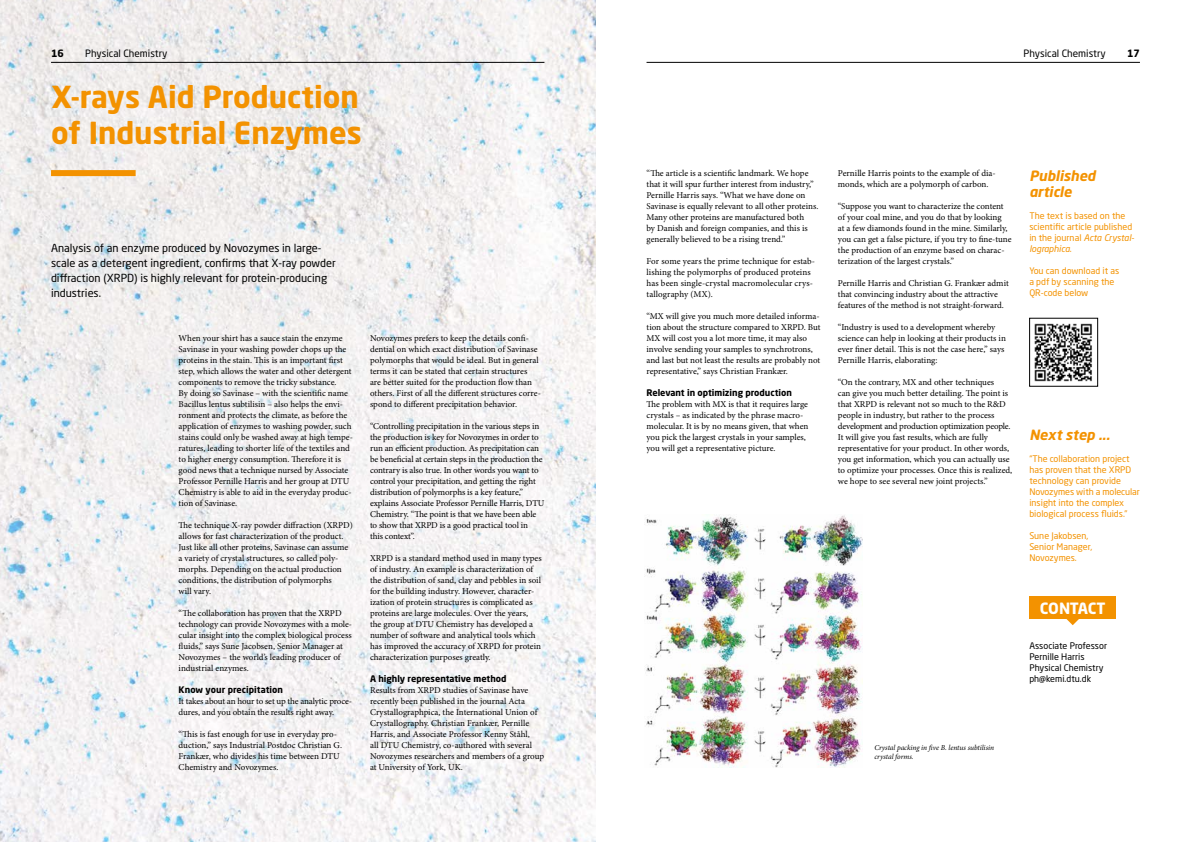
<style>
.page{position:relative;width:1191px;height:842px;background:#fff}
.page>*{position:absolute;margin:0;border:0;box-sizing:border-box;transform-origin:0 0}
.t1{font:700 30px/36px "Neo Sans Std";color:#f39200}
.t2{font:700 15.4px "Neo Sans Std";letter-spacing:-.02em;color:#fff}
.t3{font:italic 700 14px/16px "Neo Sans Std";color:#f39200}
.t4{font:11px/15px "Neo Sans Std";color:#000}
.t5{font:10px "Neo Sans Std";color:#000}
.t6{font:700 10px "Neo Sans Std";color:#000}
.t7{font:9px/11px "Minion Pro";letter-spacing:-.005em;color:#000}
.t8{font:9px/11px "Neo Sans Std";color:#f39200}
.t9{font:700 9px "Neo Sans Std";color:#000}
.t10{font:9px/11px "Neo Sans Std";color:#000}
.t11{font:italic 7.5px/9px "Minion Pro";letter-spacing:-.01em;color:#000}
.s1{font-style:italic}
</style>
<div class="page">
<img style="left:0;top:0;width:595px;height:842px">
<img style="left:644px;top:515px;width:218px;height:252px">
<svg style="left:1066px;top:619px;width:13px;height:6px"></svg>
<div style="left:1029px;top:597px;width:87px;height:22px;background:#f39200"></div>
<img style="left:1034px;top:323px;width:58px;height:59px">
<div style="left:1029px;top:318px;width:69px;height:68px;border:1px solid #000"></div>
<div style="left:51px;top:170px;width:85px;height:6px;background:#f39200"></div>
<hr style="left:51px;top:62px;width:493px;height:1px;background:#000">
<hr style="left:646px;top:62px;width:494px;height:1px;background:#000">
<p class="t6" style="left:51px;top:47px;width:14px">16</p>
<p class="t5" style="left:85px;top:47px;width:84px">Physical Chemistry</p>
<p class="t5" style="left:1023px;top:47px;width:84px">Physical Chemistry</p>
<p class="t6" style="left:1127px;top:47px;width:14px">17</p>
<h1 class="t1" style="left:51px;top:78px;width:312px">X-rays Aid Production of Industrial Enzymes</h1>
<p class="t4" style="left:51px;top:240px;width:286px">Analysis of an enzyme produced by Novozymes in large&shy;scale as a detergent ingredient, confirms that X-ray powder diffraction (XRPD) is highly relevant for protein-producing industries.</p>
<p class="t7" style="left:179px;top:333px;width:175px">When your shirt has a sauce stain the enzyme Savinase in your washing powder chops up the proteins in the stain. This is an important first step, which allows the water and other detergent components to remove the tricky substance.<br>By doing so Savinase – with the scientific name Bacillus lentus subtilisin – also helps the envi&shy;ronment and protects the climate, as before the application of enzymes to washing powder, such stains could only be washed away at high tempe&shy;ratures, leading to shorter life of the textiles and to higher energy consumption. Therefore it is good news that a technique nursed by Associate Professor Pernille Harris and her group at DTU Chemistry is able to aid in the everyday produc&shy;tion of Savinase.</p>
<p class="t7" style="left:179px;top:520px;width:176px">The technique X-ray powder diffraction (XRPD) allows for fast characterization of the product.<br>Just like all other proteins, Savinase can assume a variety of crystal structures, so called poly&shy;morphs. Depending on the actual production conditions, the distribution of polymorphs<br>will vary.</p>
<p class="t7" style="left:179px;top:608px;width:174px">“The collaboration has proven that the XRPD technology can provide Novozymes with a mole&shy;cular insight into the complex biological process fluids,” says Sune Jacobsen, Senior Manager at Novozymes – the world’s leading producer of industrial enzymes.</p>
<p class="t9" style="left:179px;top:684px;width:106px">Know your precipitation</p>
<p class="t7" style="left:179px;top:696px;width:175px">It takes about an hour to set up the analytic proce&shy;dures, and you obtain the results right away.</p>
<p class="t7" style="left:179px;top:729px;width:165px">“This is fast enough for use in everyday pro&shy;duction,” says Industrial Postdoc Christian G.<br>Frankær, who divides his time between DTU Chemistry and Novozymes.</p>
<p class="t7" style="left:370px;top:333px;width:172px">Novozymes prefers to keep the details confi&shy;dential on which exact distribution of Savinase polymorphs that would be ideal. But in general terms it can be stated that certain structures<br>are better suited for the production flow than others. First of all the different structures corre&shy;spond to different precipitation behavior.</p>
<p class="t7" style="left:370px;top:421px;width:176px">“Controlling precipitation in the various steps in the production is key for Novozymes in order to run an efficient production. As precipitation can be beneficial at certain steps in the production the contrary is also true. In other words you want to control your precipitation, and getting the right distribution of polymorphs is a key feature,” explains Associate Professor Pernille Harris, DTU Chemistry. “The point is that we have been able to show that XRPD is a good practical tool in<br>this context”.</p>
<p class="t7" style="left:370px;top:553px;width:173px">XRPD is a standard method used in many types of industry. An example is characterization of the distribution of sand, clay and pebbles in soil for the building industry. However, character&shy;ization of protein structures is complicated as proteins are large molecules. Over the years, the group at DTU Chemistry has developed a number of software and analytical tools which has improved the accuracy of XRPD for protein characterization purposes greatly.</p>
<p class="t9" style="left:370px;top:673px;width:138px">A highly representative method</p>
<p class="t7" style="left:370px;top:685px;width:175px">Results from XRPD studies of Savinase have recently been published in the journal Acta Crystallographpica, the International Union of Crystallography. Christian Frankær, Pernille Harris, and Associate Professor Kenny Ståhl,<br>all DTU Chemistry, co-authored with several Novozymes researchers and members of a group at University of York, UK.</p>
<p class="t7" style="left:646px;top:168px;width:173px">“The article is a scientific landmark. We hope that it will spur further interest from industry,” Pernille Harris says. “What we have done on Savinase is equally relevant to all other proteins.<br>Many other proteins are manufactured both<br>by Danish and foreign companies, and this is generally believed to be a rising trend.”</p>
<p class="t7" style="left:646px;top:256px;width:170px">For some years the prime technique for estab&shy;lishing the polymorphs of produced proteins has been single-crystal macromolecular crys&shy;tallography (MX).</p>
<p class="t7" style="left:646px;top:311px;width:176px">“MX will give you much more detailed informa&shy;tion about the structure compared to XRPD. But MX will cost you a lot more time, it may also involve sending your samples to synchrotrons, and last but not least the results are probably not representative,” says Christian Frankær.</p>
<p class="t9" style="left:646px;top:387px;width:147px">Relevant in optimizing production</p>
<p class="t7" style="left:646px;top:399px;width:163px">The problem with MX is that it requires large crystals – as indicated by the phrase macro&shy;molecular. It is by no means given, that when you pick the largest crystals in your samples, you will get a representative picture.</p>
<p class="t7" style="left:838px;top:168px;width:159px">Pernille Harris points to the example of dia&shy;monds, which are a polymorph of carbon.</p>
<p class="t7" style="left:838px;top:201px;width:175px">“Suppose you want to characterize the content of your coal mine, and you do that by looking<br>at a few diamonds found in the mine. Similarly, you can get a false picture, if you try to fine-tune the production of an enzyme based on charac&shy;terization of the largest crystals.”</p>
<p class="t7" style="left:838px;top:278px;width:172px">Pernille Harris and Christian G. Frankær admit that convincing industry about the attractive features of the method is not straight-forward.</p>
<p class="t7" style="left:838px;top:322px;width:169px">“Industry is used to a development whereby science can help in looking at their products in ever finer detail. This is not the case here,” says Pernille Harris, elaborating:</p>
<p class="t7" style="left:838px;top:377px;width:176px">“On the contrary, MX and other techniques<br>can give you much better detailing. The point is that XRPD is relevant not so much to the R&amp;D people in industry, but rather to the process development and production optimization people.<br>It will give you fast results, which are fully representative for your product. In other words, you get information, which you can actually use to optimize your processes. Once this is realized, we hope to see several new joint projects.”</p>
<h3 class="t3" style="left:1029px;top:167px;width:68px">Published article</h3>
<p class="t8" style="left:1029px;top:210px;width:106px">The text is based on the scientific article published in the journal <span class="s1">Acta Crystal&shy;lographica</span>.</p>
<p class="t8" style="left:1029px;top:265px;width:91px">You can download it as a pdf by scanning the<br>QR-code below</p>
<h3 class="t3" style="left:1029px;top:426px;width:82px">Next step ...</h3>
<p class="t8" style="left:1029px;top:453px;width:112px">“The collaboration project has proven that the XRPD technology can provide<br>Novozymes with a molecular insight into the complex biological process fluids.”</p>
<p class="t8" style="left:1029px;top:530px;width:65px">Sune Jakobsen,<br>Senior Manager,<br>Novozymes.</p>
<h2 class="t2" style="left:1040px;top:598px;width:67px">CONTACT</h2>
<p class="t10" style="left:1029px;top:640px;width:79px">Associate Professor<br>Pernille Harris<br>Physical Chemistry ph@kemi.dtu.dk</p>
<p class="t11" style="left:874px;top:743px;width:121px">Crystal packing in five B. lentus subtilisin crystal forms.</p>
</div>
